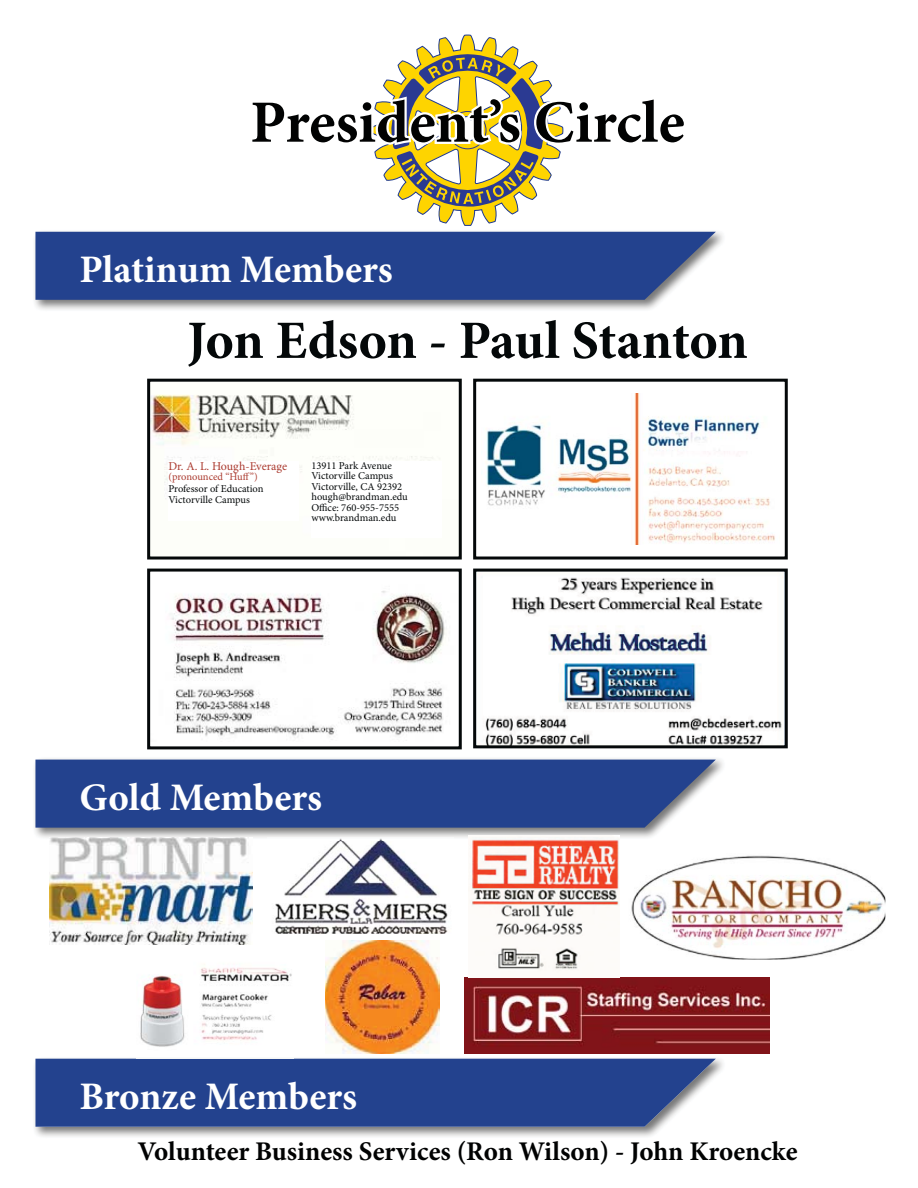
<style>
.page{position:relative;width:918px;height:1188px;background:#fff}
.page>*{position:absolute;margin:0;border:0;box-sizing:border-box;transform-origin:0 0}
.t1{font:700 60px "Minion Pro";color:#010202}
.t2{font:700 54px "Minion Pro";letter-spacing:-.01em;color:#040809}
.t3{font:700 39px "Minion Pro";letter-spacing:-.005em;color:#fff}
.t4{font:700 27px "Minion Pro";color:#010202}
.t5{font:12px "Minion Pro";color:#ab3b30}
.t6{font:10.5px/10.5px "Minion Pro";color:#040809}
.t7{font:10.5px "Minion Pro";color:#ab3b30}
</style>
<div class="page">
<img style="left:34px;top:231px;width:689px;height:79px">
<div style="left:35px;top:232px;width:681px;height:68px;background:#23428e"></div>
<img style="left:34px;top:758px;width:689px;height:80px">
<div style="left:35px;top:760px;width:681px;height:68px;background:#23428e"></div>
<img style="left:34px;top:1058px;width:689px;height:79px">
<div style="left:35px;top:1059px;width:681px;height:68px;background:#23428e"></div>
<img style="left:171px;top:591px;width:274px;height:149px">
<div style="left:147px;top:569px;width:315px;height:180px;border:3px solid #040809"></div>
<img style="left:151px;top:394px;width:289px;height:105px">
<div style="left:147px;top:379px;width:315px;height:181px;border:3px solid #040809"></div>
<img style="left:486px;top:394px;width:289px;height:151px">
<div style="left:473px;top:379px;width:315px;height:181px;border:3px solid #040809"></div>
<img style="left:465px;top:977px;width:305px;height:77px">
<img style="left:137px;top:967px;width:157px;height:92px">
<img style="left:478px;top:573px;width:305px;height:171px">
<div style="left:473px;top:569px;width:315px;height:179px;border:3px solid #040809"></div>
<img style="left:326px;top:940px;width:113px;height:114px">
<img style="left:469px;top:836px;width:151px;height:134px">
<img style="left:50px;top:838px;width:202px;height:106px">
<svg style="left:373px;top:35px;width:191px;height:191px"></svg>
<div style="left:168px;top:461px;width:131px;height:60px;background:#fff"></div>
<div style="left:311px;top:461px;width:131px;height:77px;background:#fff"></div>
<img style="left:275px;top:838px;width:173px;height:96px">
<img style="left:631px;top:855px;width:254px;height:105px">
<h1 class="t1" style="left:250px;top:86px;width:436px">President’s Circle</h1>
<h3 class="t3" style="left:80px;top:246px;width:315px">Platinum Members</h3>
<h2 class="t2" style="left:187px;top:308px;width:562px">Jon Edson - Paul Stanton</h2>
<p class="t5" style="left:168px;top:461px;width:120px">Dr. A. L. Hough-Everage</p>
<p class="t7" style="left:168px;top:473px;width:91px">(pronounced “Huff”)</p>
<p class="t6" style="left:168px;top:484px;width:97px">Professor of Education<br>Victorville Campus</p>
<p class="t6" style="left:311px;top:461px;width:98px">13911 Park Avenue<br>Victorville Campus<br>Victorville, CA 92392 hough@brandman.edu<br>Office: 760-955-7555 www.brandman.edu</p>
<h3 class="t3" style="left:80px;top:774px;width:244px">Gold Members</h3>
<h3 class="t3" style="left:80px;top:1073px;width:279px">Bronze Members</h3>
<h3 class="t4" style="left:137px;top:1135px;width:662px">Volunteer Business Services (Ron Wilson) - John Kroencke</h3>
</div>
